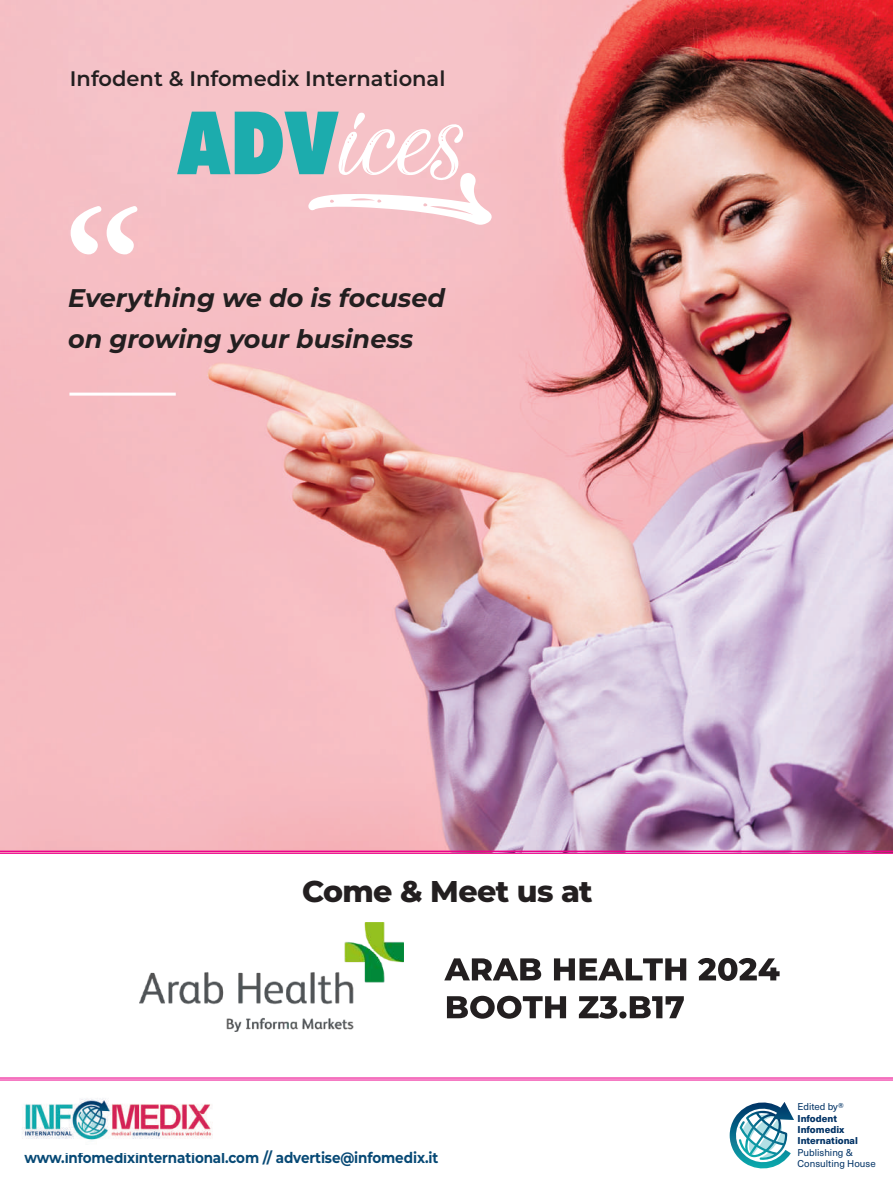
<style>
.page{position:relative;width:893px;height:1191px;background:#fff}
.page>*{position:absolute;margin:0;border:0;box-sizing:border-box;transform-origin:0 0}
.t1{font:180px "Alice";color:#fff}
.t2{font:139.5px "Beautiful and Openhearted";color:#fff}
.t3{font:800 88.35px "Avenir Next Condensed";color:#1cacad}
.t4{font:800 30px "Montserrat";letter-spacing:-.02em;color:#231f20}
.t5{font:italic 700 25.5px "Montserrat";color:#231f20}
.t6{font:600 21px "Montserrat";color:#231f20}
.t7{font:700 15px "Montserrat";letter-spacing:-.01em;color:#074975;scale:.9 1}
.t8{font:9.75px/11.4px "Neue Haas Unica Pro";color:#003265}
.t9{font:800 9.75px/11.4px "Neue Haas Unica Pro";color:#003265}
</style>
<div class="page">
<img style="left:0;top:0;width:893px;height:850px">
<hr style="left:69px;top:392px;width:107px;height:3px;background:#fff">
<svg style="left:730px;top:1102px;width:64px;height:67px"></svg>
<svg style="left:444px;top:958px;width:97px;height:22px"></svg>
<svg style="left:554px;top:958px;width:132px;height:22px"></svg>
<svg style="left:698px;top:958px;width:82px;height:23px"></svg>
<svg style="left:447px;top:995px;width:119px;height:23px"></svg>
<svg style="left:579px;top:996px;width:38px;height:22px"></svg>
<div style="left:619px;top:1011px;width:7px;height:7px;background:#231f20;border-radius:50%"></div>
<svg style="left:630px;top:996px;width:54px;height:22px"></svg>
<hr style="left:0;top:850px;width:893px;height:2px;background:#ed028c">
<hr style="left:0;top:853px;width:893px;height:1px;background:#ed028c">
<hr style="left:0;top:1077px;width:893px;height:1px;background:#ed028c">
<hr style="left:0;top:1079px;width:893px;height:1px;background:#ed028c">
<img style="left:22px;top:1099px;width:191px;height:41px">
<img style="left:140px;top:923px;width:264px;height:108px">
<div style="left:306px;top:153px;width:188px;height:116px;background:#f6c0c7"></div>
<h3 class="t6" style="left:70px;top:64px;width:377px">Infodent &amp; Infomedix International</h3>
<h3 class="t3" style="left:177px;top:88px;width:162px">ADV</h3>
<h2 class="t2" style="left:344px;top:82px;width:127px">ices</h2>
<h1 class="t1" style="left:64px;top:181px;width:78px">“</h1>
<h3 class="t5" style="left:68px;top:280px;width:379px">Everything we do is focused</h3>
<h3 class="t5" style="left:68px;top:320px;width:347px">on growing your business</h3>
<h3 class="t4" style="left:302px;top:869px;width:292px">Come &amp; Meet us at</h3>
<p class="t7" style="left:25px;top:1147px;width:461px">www.infomedixinternational.com // advertise@infomedix.it</p>
<p class="t8" style="left:797px;top:1101px;width:48px">Edited by®</p>
<p class="t9" style="left:797px;top:1112px;width:62px">Infodent<br>Infomedix<br>International</p>
<p class="t8" style="left:797px;top:1147px;width:80px">Publishing &amp;<br>Consulting House</p>
</div>
